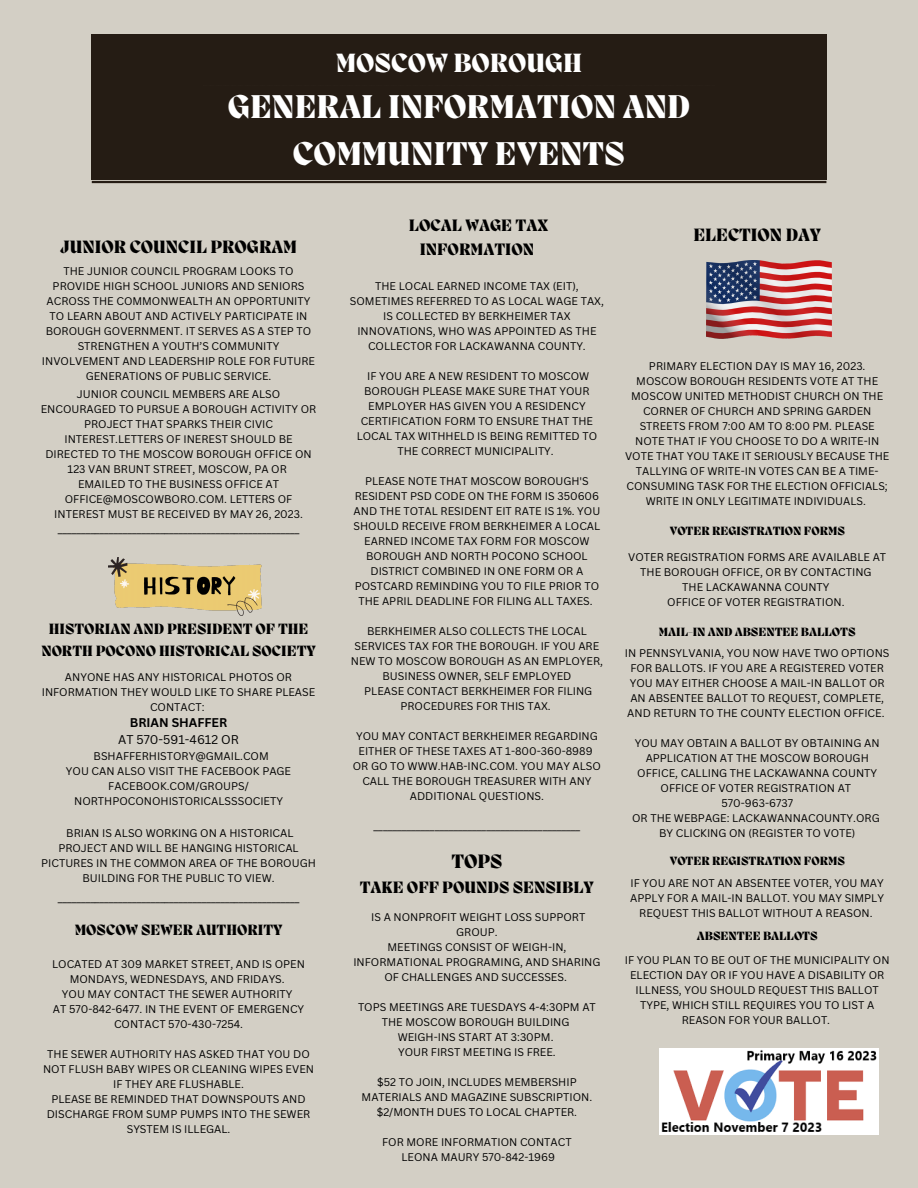
<style>
.page{position:relative;width:918px;height:1188px;background:#d3cfc5}
.page>*{position:absolute;margin:0;border:0;box-sizing:border-box;transform-origin:0 0}
.t1{font:800 33.75px/47.2px "Migra";color:#fff;text-align:center}
.t2{font:800 27.15px "Migra";color:#fff}
.t3{font:800 19.95px "Migra";color:#000}
.t4{font:800 18.3px "Migra";color:#000}
.t5{font:800 16.95px/23.7px "Migra";color:#000;text-align:center}
.t6{font:800 15.3px/21.3px "Migra";color:#000;text-align:center}
.t7{font:800 12.3px "Migra";color:#000}
.t8{font:12.3px "Canva Sans";color:#000}
.t9{font:700 12.3px "Canva Sans";color:#000}
.t10{font:10.95px "Canva Sans";color:#000}
.t11{font:10.8px/15px "Canva Sans";color:#000;text-align:center}
</style>
<div class="page">
<div style="left:92px;top:34px;width:734px;height:146px;background:#251c14"></div>
<hr style="left:92px;top:181px;width:734px;height:2px;background:#251c14">
<img style="left:706px;top:261px;width:125px;height:78px">
<img style="left:108px;top:557px;width:153px;height:59px">
<img style="left:659px;top:1049px;width:220px;height:85px">
<h2 class="t2" style="left:336px;top:50px;width:248px">MOSCOW BOROUGH</h2>
<h1 class="t1" style="left:228px;top:86px;width:464px">GENERAL INFORMATION AND<br>COMMUNITY EVENTS</h1>
<h3 class="t4" style="left:60px;top:238px;width:238px">JUNIOR COUNCIL PROGRAM</h3>
<p class="t11" style="left:42px;top:264px;width:275px">THE JUNIOR COUNCIL PROGRAM LOOKS TO PROVIDE HIGH SCHOOL JUNIORS AND SENIORS ACROSS THE COMMONWEALTH AN OPPORTUNITY TO LEARN ABOUT AND ACTIVELY PARTICIPATE IN BOROUGH GOVERNMENT. IT SERVES AS A STEP TO STRENGTHEN A YOUTH’S COMMUNITY INVOLVEMENT AND LEADERSHIP ROLE FOR FUTURE GENERATIONS OF PUBLIC SERVICE.</p>
<p class="t11" style="left:41px;top:386px;width:277px">JUNIOR COUNCIL MEMBERS ARE ALSO ENCOURAGED TO PURSUE A BOROUGH ACTIVITY OR PROJECT THAT SPARKS THEIR CIVIC INTEREST.LETTERS OF INEREST SHOULD BE DIRECTED TO THE MOSCOW BOROUGH OFFICE ON 123 VAN BRUNT STREET, MOSCOW, PA OR<br>EMAILED TO THE BUSINESS OFFICE AT OFFICE@MOSCOWBORO.COM. LETTERS OF INTEREST MUST BE RECEIVED BY MAY 26, 2023. ____________________________________________________</p>
<h3 class="t6" style="left:41px;top:620px;width:276px">HISTORIAN AND PRESIDENT OF THE<br>NORTH POCONO HISTORICAL SOCIETY</h3>
<p class="t11" style="left:42px;top:669px;width:275px">ANYONE HAS ANY HISTORICAL PHOTOS OR<br>INFORMATION THEY WOULD LIKE TO SHARE PLEASE<br>CONTACT:</p>
<p class="t9" style="left:130px;top:714px;width:99px">BRIAN SHAFFER</p>
<p class="t8" style="left:118px;top:731px;width:122px">AT 570-591-4612 OR</p>
<p class="t11" style="left:66px;top:748px;width:227px">BSHAFFERHISTORY@GMAIL.COM<br>YOU CAN ALSO VISIT THE FACEBOOK PAGE<br>FACEBOOK.COM/GROUPS/<br>NORTHPOCONOHISTORICALSSSOCIETY</p>
<p class="t11" style="left:41px;top:825px;width:276px">BRIAN IS ALSO WORKING ON A HISTORICAL PROJECT AND WILL BE HANGING HISTORICAL PICTURES IN THE COMMON AREA OF THE BOROUGH BUILDING FOR THE PUBLIC TO VIEW.</p>
<p class="t11" style="left:58px;top:890px;width:243px">____________________________________________________</p>
<h3 class="t6" style="left:75px;top:920px;width:209px">MOSCOW SEWER AUTHORITY</h3>
<p class="t11" style="left:52px;top:956px;width:254px">LOCATED AT 309 MARKET STREET, AND IS OPEN MONDAYS, WEDNESDAYS, AND FRIDAYS.<br>YOU MAY CONTACT THE SEWER AUTHORITY<br>AT 570-842-6477. IN THE EVENT OF EMERGENCY CONTACT 570-430-7254.</p>
<p class="t11" style="left:43px;top:1046px;width:273px">THE SEWER AUTHORITY HAS ASKED THAT YOU DO NOT FLUSH BABY WIPES OR CLEANING WIPES EVEN IF THEY ARE FLUSHABLE.<br>PLEASE BE REMINDED THAT DOWNSPOUTS AND DISCHARGE FROM SUMP PUMPS INTO THE SEWER SYSTEM IS ILLEGAL.</p>
<h3 class="t5" style="left:409px;top:215px;width:141px">LOCAL WAGE TAX<br>INFORMATION</h3>
<p class="t11" style="left:350px;top:278px;width:256px">THE LOCAL EARNED INCOME TAX (EIT), SOMETIMES REFERRED TO AS LOCAL WAGE TAX, IS COLLECTED BY BERKHEIMER TAX INNOVATIONS, WHO WAS APPOINTED AS THE COLLECTOR FOR LACKAWANNA COUNTY.</p>
<p class="t11" style="left:357px;top:368px;width:242px">IF YOU ARE A NEW RESIDENT TO MOSCOW BOROUGH PLEASE MAKE SURE THAT YOUR EMPLOYER HAS GIVEN YOU A RESIDENCY CERTIFICATION FORM TO ENSURE THAT THE LOCAL TAX WITHHELD IS BEING REMITTED TO THE CORRECT MUNICIPALITY.</p>
<p class="t11" style="left:354px;top:473px;width:248px">PLEASE NOTE THAT MOSCOW BOROUGH'S RESIDENT PSD CODE ON THE FORM IS 350606<br>AND THE TOTAL RESIDENT EIT RATE IS 1%. YOU SHOULD RECEIVE FROM BERKHEIMER A LOCAL EARNED INCOME TAX FORM FOR MOSCOW BOROUGH AND NORTH POCONO SCHOOL DISTRICT COMBINED IN ONE FORM OR A POSTCARD REMINDING YOU TO FILE PRIOR TO THE APRIL DEADLINE FOR FILING ALL TAXES.</p>
<p class="t11" style="left:351px;top:623px;width:254px">BERKHEIMER ALSO COLLECTS THE LOCAL SERVICES TAX FOR THE BOROUGH. IF YOU ARE NEW TO MOSCOW BOROUGH AS AN EMPLOYER, BUSINESS OWNER, SELF EMPLOYED<br>PLEASE CONTACT BERKHEIMER FOR FILING PROCEDURES FOR THIS TAX.</p>
<p class="t11" style="left:353px;top:728px;width:250px">YOU MAY CONTACT BERKHEIMER REGARDING EITHER OF THESE TAXES AT 1-800-360-8989<br>OR GO TO WWW.HAB-INC.COM. YOU MAY ALSO CALL THE BOROUGH TREASURER WITH ANY ADDITIONAL QUESTIONS.</p>
<p class="t10" style="left:374px;top:819px;width:208px">____________________________________________</p>
<h3 class="t3" style="left:451px;top:852px;width:53px">TOPS</h3>
<h3 class="t5" style="left:360px;top:876px;width:236px">TAKE OFF POUNDS SENSIBLY</h3>
<p class="t11" style="left:353px;top:909px;width:249px">IS A NONPROFIT WEIGHT LOSS SUPPORT<br>GROUP.<br>MEETINGS CONSIST OF WEIGH-IN,<br>INFORMATIONAL PROGRAMING, AND SHARING<br>OF CHALLENGES AND SUCCESSES.</p>
<p class="t11" style="left:358px;top:999px;width:239px">TOPS MEETINGS ARE TUESDAYS 4-4:30PM AT<br>THE MOSCOW BOROUGH BUILDING<br>WEIGH-INS START AT 3:30PM.<br>YOUR FIRST MEETING IS FREE.</p>
<p class="t11" style="left:362px;top:1074px;width:232px">$52 TO JOIN, INCLUDES MEMBERSHIP<br>MATERIALS AND MAGAZINE SUBSCRIPTION. $2/MONTH DUES TO LOCAL CHAPTER.</p>
<p class="t11" style="left:382px;top:1134px;width:191px">FOR MORE INFORMATION CONTACT<br>LEONA MAURY 570-842-1969</p>
<h3 class="t4" style="left:693px;top:226px;width:129px">ELECTION DAY</h3>
<p class="t11" style="left:625px;top:358px;width:266px">PRIMARY ELECTION DAY IS MAY 16, 2023.<br>MOSCOW BOROUGH RESIDENTS VOTE AT THE MOSCOW UNITED METHODIST CHURCH ON THE CORNER OF CHURCH AND SPRING GARDEN STREETS FROM 7:00 AM TO 8:00 PM. PLEASE NOTE THAT IF YOU CHOOSE TO DO A WRITE-IN VOTE THAT YOU TAKE IT SERIOUSLY BECAUSE THE TALLYING OF WRITE-IN VOTES CAN BE A TIME-CONSUMING TASK FOR THE ELECTION OFFICIALS; WRITE IN ONLY LEGITIMATE INDIVIDUALS.</p>
<p class="t7" style="left:670px;top:525px;width:177px">VOTER REGISTRATION FORMS</p>
<p class="t11" style="left:628px;top:549px;width:259px">VOTER REGISTRATION FORMS ARE AVAILABLE AT THE BOROUGH OFFICE, OR BY CONTACTING<br>THE LACKAWANNA COUNTY<br>OFFICE OF VOTER REGISTRATION.</p>
<p class="t7" style="left:659px;top:626px;width:198px">MAIL-IN AND ABSENTEE BALLOTS</p>
<p class="t11" style="left:625px;top:646px;width:266px;text-align:left">IN PENNSYLVANIA, YOU NOW HAVE TWO OPTIONS FOR BALLOTS. IF YOU ARE A REGISTERED VOTER YOU MAY EITHER CHOOSE A MAIL-IN BALLOT OR AN ABSENTEE BALLOT TO REQUEST, COMPLETE, AND RETURN TO THE COUNTY ELECTION OFFICE.</p>
<p class="t11" style="left:632px;top:736px;width:249px">YOU MAY OBTAIN A BALLOT BY OBTAINING AN<br>APPLICATION AT THE MOSCOW BOROUGH<br>OFFICE, CALLING THE LACKAWANNA COUNTY<br>OFFICE OF VOTER REGISTRATION AT<br>570-963-6737<br>OR THE WEBPAGE: LACKAWANNACOUNTY.ORG<br>BY CLICKING ON (REGISTER TO VOTE)</p>
<p class="t7" style="left:670px;top:855px;width:177px">VOTER REGISTRATION FORMS</p>
<p class="t11" style="left:630px;top:875px;width:255px">IF YOU ARE NOT AN ABSENTEE VOTER, YOU MAY<br>APPLY FOR A MAIL-IN BALLOT. YOU MAY SIMPLY<br>REQUEST THIS BALLOT WITHOUT A REASON.</p>
<p class="t7" style="left:697px;top:930px;width:122px">ABSENTEE BALLOTS</p>
<p class="t11" style="left:625px;top:952px;width:266px">IF YOU PLAN TO BE OUT OF THE MUNICIPALITY ON ELECTION DAY OR IF YOU HAVE A DISABILITY OR ILLNESS, YOU SHOULD REQUEST THIS BALLOT TYPE, WHICH STILL REQUIRES YOU TO LIST A REASON FOR YOUR BALLOT.</p>
</div>
